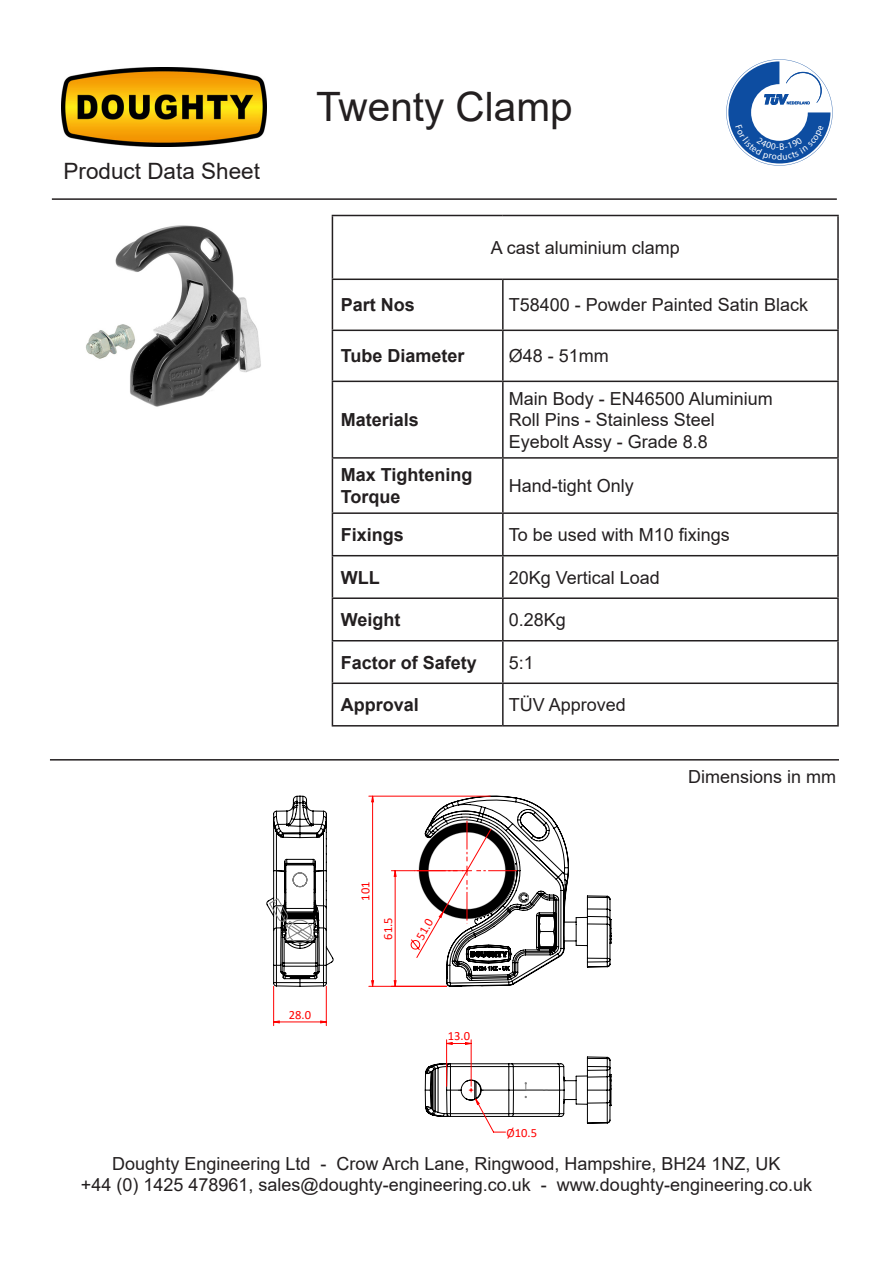
<style>
.page{position:relative;width:893px;height:1263px;background:#fff}
.page>*{position:absolute;margin:0;border:0;box-sizing:border-box;transform-origin:0 0}
.t1{font:40.5px "Arial";color:#231f20}
.t2{font:22.5px "Arial";color:#231f20}
.t3{font:18px "Arial";color:#231f20}
.t4{font:700 18px/21.6px "Arial";color:#231f20}
.t5{font:12.6px "Calibri";color:#f00}
</style>
<div class="page">
<img style="left:62px;top:68px;width:205px;height:79px">
<hr style="left:52px;top:198px;width:785px;height:2px;background:#231f20">
<hr style="left:50px;top:759px;width:789px;height:1px;background:#231f20">
<hr style="left:332px;top:215px;width:171px;height:1px;background:#231f20">
<hr style="left:332px;top:216px;width:1px;height:63px;background:#231f20">
<hr style="left:503px;top:215px;width:336px;height:1px;background:#231f20">
<hr style="left:837px;top:216px;width:2px;height:63px;background:#231f20">
<hr style="left:332px;top:279px;width:171px;height:1px;background:#231f20">
<hr style="left:332px;top:280px;width:1px;height:50px;background:#231f20">
<hr style="left:503px;top:279px;width:336px;height:1px;background:#231f20">
<hr style="left:502px;top:280px;width:2px;height:50px;background:#231f20">
<hr style="left:837px;top:280px;width:2px;height:50px;background:#231f20">
<hr style="left:332px;top:330px;width:171px;height:1px;background:#231f20">
<hr style="left:332px;top:331px;width:1px;height:50px;background:#231f20">
<hr style="left:503px;top:330px;width:336px;height:1px;background:#231f20">
<hr style="left:502px;top:331px;width:2px;height:50px;background:#231f20">
<hr style="left:837px;top:331px;width:2px;height:50px;background:#231f20">
<hr style="left:332px;top:381px;width:171px;height:1px;background:#231f20">
<hr style="left:332px;top:382px;width:1px;height:75px;background:#231f20">
<hr style="left:503px;top:381px;width:336px;height:1px;background:#231f20">
<hr style="left:502px;top:382px;width:2px;height:75px;background:#231f20">
<hr style="left:837px;top:382px;width:2px;height:75px;background:#231f20">
<hr style="left:332px;top:457px;width:171px;height:2px;background:#231f20">
<hr style="left:332px;top:459px;width:1px;height:53px;background:#231f20">
<hr style="left:503px;top:457px;width:336px;height:2px;background:#231f20">
<hr style="left:502px;top:459px;width:2px;height:53px;background:#231f20">
<hr style="left:837px;top:459px;width:2px;height:53px;background:#231f20">
<hr style="left:332px;top:512px;width:171px;height:2px;background:#231f20">
<hr style="left:332px;top:514px;width:1px;height:41px;background:#231f20">
<hr style="left:503px;top:512px;width:336px;height:2px;background:#231f20">
<hr style="left:502px;top:514px;width:2px;height:41px;background:#231f20">
<hr style="left:837px;top:514px;width:2px;height:41px;background:#231f20">
<hr style="left:332px;top:555px;width:171px;height:1px;background:#231f20">
<hr style="left:332px;top:556px;width:1px;height:41px;background:#231f20">
<hr style="left:503px;top:555px;width:336px;height:1px;background:#231f20">
<hr style="left:502px;top:556px;width:2px;height:41px;background:#231f20">
<hr style="left:837px;top:556px;width:2px;height:41px;background:#231f20">
<hr style="left:332px;top:597px;width:171px;height:2px;background:#231f20">
<hr style="left:332px;top:599px;width:1px;height:41px;background:#231f20">
<hr style="left:503px;top:597px;width:336px;height:2px;background:#231f20">
<hr style="left:502px;top:599px;width:2px;height:41px;background:#231f20">
<hr style="left:837px;top:599px;width:2px;height:41px;background:#231f20">
<hr style="left:332px;top:640px;width:171px;height:1px;background:#231f20">
<hr style="left:332px;top:641px;width:1px;height:41px;background:#231f20">
<hr style="left:503px;top:640px;width:336px;height:1px;background:#231f20">
<hr style="left:502px;top:641px;width:2px;height:41px;background:#231f20">
<hr style="left:837px;top:641px;width:2px;height:41px;background:#231f20">
<hr style="left:332px;top:682px;width:171px;height:2px;background:#231f20">
<hr style="left:332px;top:684px;width:1px;height:41px;background:#231f20">
<hr style="left:503px;top:682px;width:336px;height:2px;background:#231f20">
<hr style="left:502px;top:684px;width:2px;height:41px;background:#231f20">
<hr style="left:837px;top:684px;width:2px;height:41px;background:#231f20">
<hr style="left:332px;top:725px;width:171px;height:1px;background:#231f20">
<hr style="left:503px;top:725px;width:336px;height:1px;background:#231f20">
<hr style="left:234px;top:1170px;width:380px;height:1px;background:#c0c0c0">
<hr style="left:234px;top:765px;width:1px;height:383px;background:#c0c0c0">
<hr style="left:234px;top:765px;width:380px;height:1px;background:#c0c0c0">
<hr style="left:646px;top:765px;width:1px;height:383px;background:#c0c0c0">
<hr style="left:369px;top:796px;width:121px;height:1px;background:#f00">
<hr style="left:369px;top:986px;width:78px;height:1px;background:#f00">
<svg style="left:371px;top:796px;width:3px;height:191px"></svg>
<svg style="left:266px;top:796px;width:68px;height:191px"></svg>
<hr style="left:391px;top:870px;width:72px;height:1px;background:#f00">
<hr style="left:446px;top:1040px;width:1px;height:46px;background:#f00">
<hr style="left:471px;top:1040px;width:1px;height:46px;background:#f00">
<hr style="left:326px;top:986px;width:1px;height:40px;background:#f00">
<hr style="left:273px;top:986px;width:1px;height:40px;background:#f00">
<svg style="left:411px;top:796px;width:200px;height:191px"></svg>
<svg style="left:394px;top:871px;width:2px;height:115px"></svg>
<svg style="left:446px;top:1042px;width:26px;height:3px"></svg>
<svg style="left:273px;top:1020px;width:54px;height:3px"></svg>
<svg style="left:425px;top:1056px;width:186px;height:76px"></svg>
<img style="left:86px;top:225px;width:175px;height:182px">
<svg style="left:726px;top:59px;width:107px;height:107px"></svg>
<p class="t2" style="left:64px;top:155px;width:198px">Product Data Sheet</p>
<p class="t1" style="left:316px;top:78px;width:258px">Twenty Clamp</p>
<p class="t3" style="left:491px;top:235px;width:191px">A cast aluminium clamp</p>
<p class="t4" style="left:341px;top:294px;width:76px">Part Nos</p>
<p class="t3" style="left:509px;top:293px;width:301px">T58400 - Powder Painted Satin Black</p>
<p class="t4" style="left:341px;top:345px;width:125px">Tube Diameter</p>
<p class="t3" style="left:509px;top:344px;width:102px">Ø48 - 51mm</p>
<p class="t4" style="left:341px;top:409px;width:80px">Materials</p>
<p class="t3" style="left:509px;top:386px;width:266px">Main Body - EN46500 Aluminium</p>
<p class="t3" style="left:509px;top:407px;width:208px">Roll Pins - Stainless Steel</p>
<p class="t3" style="left:509px;top:429px;width:201px">Eyebolt Assy - Grade 8.8</p>
<p class="t4" style="left:341px;top:464px;width:133px">Max Tightening<br>Torque</p>
<p class="t3" style="left:509px;top:473px;width:127px">Hand-tight Only</p>
<p class="t4" style="left:341px;top:524px;width:65px">Fixings</p>
<p class="t3" style="left:509px;top:522px;width:223px">To be used with M10 fixings</p>
<p class="t4" style="left:341px;top:567px;width:40px">WLL</p>
<p class="t3" style="left:509px;top:565px;width:153px">20Kg Vertical Load</p>
<p class="t4" style="left:341px;top:609px;width:61px">Weight</p>
<p class="t3" style="left:509px;top:607px;width:59px">0.28Kg</p>
<p class="t4" style="left:341px;top:652px;width:138px">Factor of Safety</p>
<p class="t3" style="left:509px;top:650px;width:27px">5:1</p>
<p class="t4" style="left:341px;top:694px;width:80px">Approval</p>
<p class="t3" style="left:509px;top:692px;width:119px">TÜV Approved</p>
<p class="t3" style="left:688px;top:764px;width:150px">Dimensions in mm</p>
<p class="t5" style="left:289px;top:1006px;width:24px">28.0</p>
<p class="t5" style="left:357px;top:901px;width:21px;rotate:-90deg">101</p>
<p class="t5" style="left:379px;top:940px;width:24px;rotate:-90deg">61.5</p>
<p class="t5" style="left:411px;top:934px;width:24px;rotate:-60deg">51.0</p>
<p class="t5" style="left:448px;top:1027px;width:24px">13.0</p>
<p class="t5" style="left:507px;top:1124px;width:32px">Ø10.5</p>
<p class="t3" style="left:112px;top:1151px;width:670px">Doughty Engineering Ltd - Crow Arch Lane, Ringwood, Hampshire, BH24 1NZ, UK</p>
<p class="t3" style="left:81px;top:1173px;width:733px">+44 (0) 1425 478961, sales@doughty-engineering.co.uk - www.doughty-engineering.co.uk</p>
</div>
